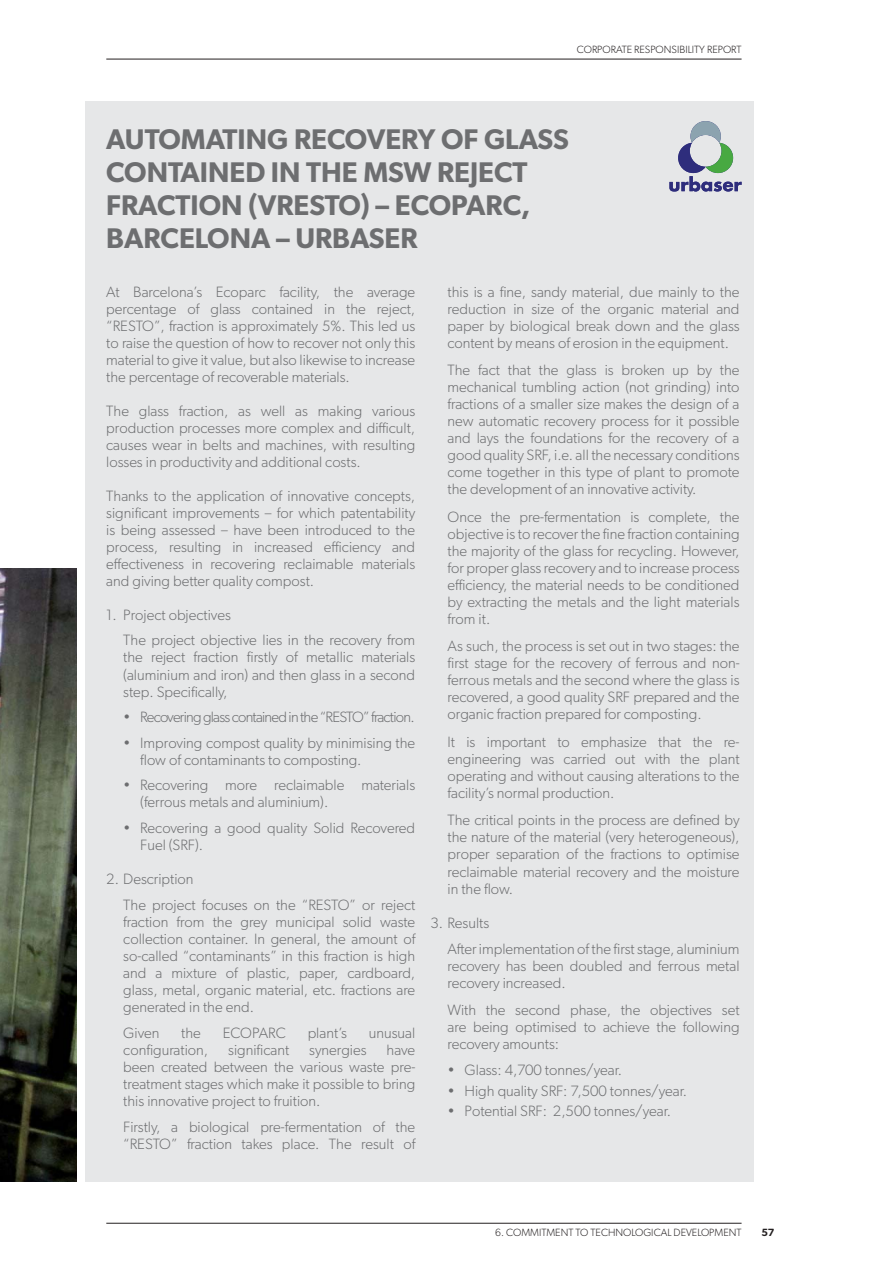
<style>
.page{position:relative;width:893px;height:1263px;background:#fff}
.page>*{position:absolute;margin:0;border:0;box-sizing:border-box;transform-origin:0 0}
.t1{font:600 28.5px/33px "Gibson";color:#6d6e70}
.t2{font:300 15px/17px "Gibson";color:#6d6e70;text-align:justify}
.t3{font:300 15px "Gibson";letter-spacing:-.05em;color:#6d6e70}
.t4{font:300 10.5px "Gibson";color:#231f20}
.t5{font:600 10.5px "Gibson";color:#231f20}
</style>
<div class="page">
<div style="left:85px;top:101px;width:668px;height:1080px;background:#e6e7e8"></div>
<hr style="left:106px;top:1223px;width:636px;height:1px;background:#231f20">
<hr style="left:106px;top:59px;width:636px;height:1px;background:#231f20">
<svg style="left:669px;top:121px;width:73px;height:70px"></svg>
<img style="left:0;top:569px;width:77px;height:612px">
<p class="t4" style="left:577px;top:46px;width:166px">CORPORATE RESPONSIBILITY REPORT</p>
<h1 class="t1" style="left:106px;top:126px;width:464px">AUTOMATING RECOVERY OF GLASS<br>CONTAINED IN THE MSW REJECT<br>FRACTION (VRESTO) – ECOPARC,<br>BARCELONA – URBASER</h1>
<p class="t2" style="left:106px;top:285px;width:310px">At Barcelona’s Ecoparc facility, the average percentage of glass contained in the reject, “RESTO”, fraction is approximately 5%. This led us to raise the question of how to recover not only this material to give it value, but also likewise to increase the percentage of recoverable materials.</p>
<p class="t2" style="left:106px;top:404px;width:310px">The glass fraction, as well as making various production processes more complex and difficult, causes wear in belts and machines, with resulting losses in productivity and additional costs.</p>
<p class="t2" style="left:106px;top:489px;width:310px">Thanks to the application of innovative concepts, significant improvements – for which patentability is being assessed – have been introduced to the process, resulting in increased efficiency and effectiveness in recovering reclaimable materials and giving better quality compost.</p>
<p class="t2" style="left:123px;top:604px;width:293px;line-height:25.5px;text-indent:-17px">1. Project objectives<br>The project objective lies in the recovery from</p>
<p class="t2" style="left:123px;top:650px;width:293px">the reject fraction firstly of metallic materials (aluminium and iron) and then glass in a second step. Specifically,</p>
<p class="t3" style="left:123px;top:711px;width:293px">• Recovering glass contained in the “RESTO” fraction.</p>
<p class="t2" style="left:140px;top:735px;width:276px;text-indent:-17px">• Improving compost quality by minimising the flow of contaminants to composting.</p>
<p class="t2" style="left:140px;top:778px;width:276px;text-indent:-17px">• Recovering more reclaimable materials (ferrous metals and aluminium).</p>
<p class="t2" style="left:140px;top:821px;width:276px;text-indent:-17px">• Recovering a good quality Solid Recovered<br>Fuel (SRF).</p>
<p class="t2" style="left:123px;top:867px;width:293px;line-height:26px;text-indent:-17px">2. Description<br>The project focuses on the “RESTO” or reject</p>
<p class="t2" style="left:123px;top:915px;width:293px">fraction from the grey municipal solid waste collection container. In general, the amount of so-called “contaminants” in this fraction is high and a mixture of plastic, paper, cardboard, glass, metal, organic material, etc. fractions are generated in the end.</p>
<p class="t2" style="left:123px;top:1026px;width:38px">Given</p>
<p class="t2" style="left:181px;top:1026px;width:21px">the</p>
<p class="t2" style="left:223px;top:1026px;width:65px">ECOPARC</p>
<p class="t2" style="left:308px;top:1026px;width:41px">plant’s</p>
<p class="t2" style="left:369px;top:1026px;width:48px">unusual</p>
<p class="t2" style="left:123px;top:1043px;width:86px">configuration,</p>
<p class="t2" style="left:228px;top:1043px;width:63px">significant</p>
<p class="t2" style="left:309px;top:1043px;width:59px">synergies</p>
<p class="t2" style="left:123px;top:1043px;width:293px;text-indent:263px">have been created between the various waste pre&shy;treatment stages which make it possible to bring this innovative project to fruition.</p>
<p class="t2" style="left:123px;top:1120px;width:293px">Firstly, a biological pre-fermentation of the “RESTO” fraction takes place. The result of</p>
<p class="t2" style="left:448px;top:285px;width:293px">this is a fine, sandy material, due mainly to the reduction in size of the organic material and paper by biological break down and the glass content by means of erosion in the equipment.</p>
<p class="t2" style="left:448px;top:363px;width:293px">The fact that the glass is broken up by the mechanical tumbling action (not grinding) into fractions of a smaller size makes the design of a new automatic recovery process for it possible and lays the foundations for the recovery of a good quality SRF, i.e. all the necessary conditions come together in this type of plant to promote the development of an innovative activity.</p>
<p class="t2" style="left:448px;top:510px;width:293px">Once the pre-fermentation is complete, the objective is to recover the fine fraction containing the majority of the glass for recycling. However, for proper glass recovery and to increase process efficiency, the material needs to be conditioned by extracting the metals and the light materials from it.</p>
<p class="t2" style="left:448px;top:639px;width:294px">As such, the process is set out in two stages: the first stage for the recovery of ferrous and non&shy;ferrous metals and the second where the glass is recovered, a good quality SRF prepared and the organic fraction prepared for composting.</p>
<p class="t2" style="left:448px;top:735px;width:293px">It is important to emphasize that the re&shy;engineering was carried out with the plant operating and without causing alterations to the facility’s normal production.</p>
<p class="t2" style="left:448px;top:813px;width:293px">The critical points in the process are defined by the nature of the material (very heterogeneous), proper separation of the fractions to optimise reclaimable material recovery and the moisture in the flow.</p>
<p class="t2" style="left:448px;top:911px;width:293px;line-height:26px;text-indent:-17px">3. Results<br>After implementation of the first stage, aluminium</p>
<p class="t2" style="left:448px;top:958px;width:293px">recovery has been doubled and ferrous metal recovery increased.</p>
<p class="t2" style="left:448px;top:1003px;width:293px">With the second phase, the objectives set are being optimised to achieve the following recovery amounts:</p>
<p class="t2" style="left:448px;top:1063px;width:176px">• Glass: 4,700 tonnes/year.</p>
<p class="t2" style="left:448px;top:1083px;width:241px">• High quality SRF: 7,500 tonnes/year.</p>
<p class="t2" style="left:448px;top:1104px;width:225px">• Potential SRF: 2,500 tonnes/year.</p>
<p class="t4" style="left:495px;top:1229px;width:248px">6. COMMITMENT TO TECHNOLOGICAL DEVELOPMENT</p>
<p class="t5" style="left:761px;top:1229px;width:14px">57</p>
</div>
